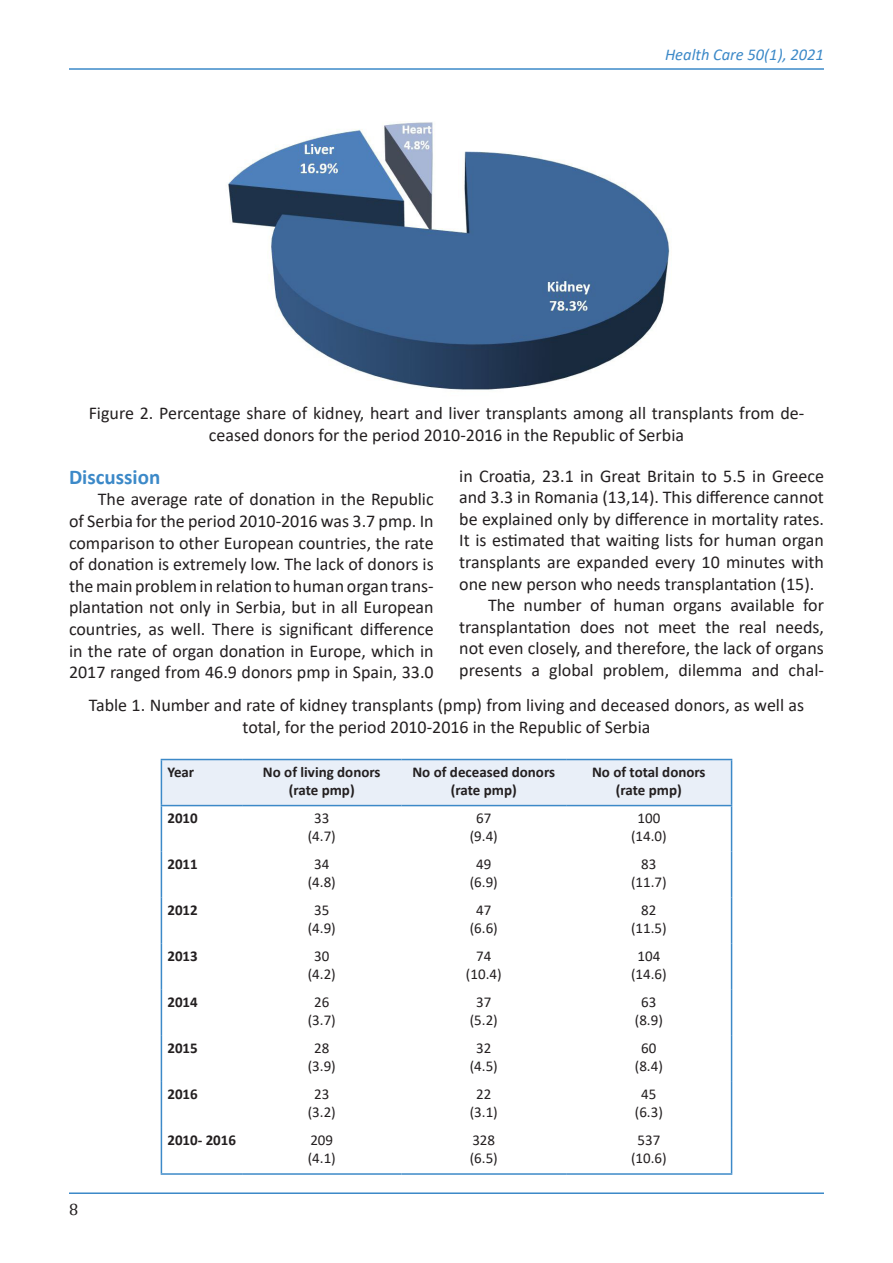
<style>
.page{position:relative;width:893px;height:1263px;background:#fff}
.page>*{position:absolute;margin:0;border:0;box-sizing:border-box;transform-origin:0 0}
.tekst{font:700 21px "Calibri";color:#3c89c8}
.tekst-2{font:18px/21.6px "Calibri";color:#231f20;text-align:justify}
.t1{font:italic 16.5px "Calibri";color:#3c89c8}
.t2{font:16.5px "Cambria";color:#231f20}
.tekst_bez_uvlacenja{font:15px "Calibri";color:#231f20}
.tekst_bez_uvlacenja-2{font:700 15px "Calibri";color:#231f20}
</style>
<div class="page">
<hr style="left:69px;top:1192px;width:755px;height:2px;background:#3c89c8">
<hr style="left:69px;top:68px;width:755px;height:2px;background:#3c89c8">
<img style="left:228px;top:122px;width:442px;height:268px">
<div style="left:162px;top:760px;width:569px;height:45px;background:#e9eff8"></div>
<hr style="left:161px;top:759px;width:81px;height:1px;background:#3c89c8">
<hr style="left:161px;top:760px;width:1px;height:45px;background:#3c89c8">
<hr style="left:242px;top:759px;width:159px;height:1px;background:#3c89c8">
<hr style="left:401px;top:759px;width:165px;height:1px;background:#3c89c8">
<hr style="left:566px;top:759px;width:166px;height:1px;background:#3c89c8">
<hr style="left:731px;top:760px;width:1px;height:45px;background:#3c89c8">
<hr style="left:161px;top:806px;width:1px;height:46px;background:#3c89c8">
<hr style="left:731px;top:806px;width:1px;height:46px;background:#3c89c8">
<hr style="left:161px;top:852px;width:1px;height:46px;background:#3c89c8">
<hr style="left:731px;top:852px;width:1px;height:46px;background:#3c89c8">
<hr style="left:161px;top:898px;width:1px;height:46px;background:#3c89c8">
<hr style="left:731px;top:898px;width:1px;height:46px;background:#3c89c8">
<hr style="left:161px;top:944px;width:1px;height:46px;background:#3c89c8">
<hr style="left:731px;top:944px;width:1px;height:46px;background:#3c89c8">
<hr style="left:161px;top:990px;width:1px;height:46px;background:#3c89c8">
<hr style="left:731px;top:990px;width:1px;height:46px;background:#3c89c8">
<hr style="left:161px;top:1036px;width:1px;height:46px;background:#3c89c8">
<hr style="left:731px;top:1036px;width:1px;height:46px;background:#3c89c8">
<hr style="left:161px;top:1082px;width:1px;height:46px;background:#3c89c8">
<hr style="left:731px;top:1082px;width:1px;height:46px;background:#3c89c8">
<hr style="left:161px;top:1128px;width:1px;height:45px;background:#3c89c8">
<hr style="left:731px;top:1128px;width:1px;height:45px;background:#3c89c8">
<hr style="left:161px;top:1173px;width:81px;height:2px;background:#3c89c8">
<hr style="left:242px;top:1173px;width:159px;height:2px;background:#3c89c8">
<hr style="left:401px;top:1173px;width:165px;height:2px;background:#3c89c8">
<hr style="left:566px;top:1173px;width:166px;height:2px;background:#3c89c8">
<hr style="left:161px;top:805px;width:81px;height:1px;background:#3c89c8">
<hr style="left:242px;top:805px;width:159px;height:1px;background:#3c89c8">
<hr style="left:401px;top:805px;width:165px;height:1px;background:#3c89c8">
<hr style="left:566px;top:805px;width:166px;height:1px;background:#3c89c8">
<p class="t1" style="left:665px;top:43px;width:160px">Health Care 50(1), 2021</p>
<p class="tekst-2" style="left:89px;top:402px;width:717px;text-align:center">Figure 2. Percentage share of kidney, heart and liver transplants among all transplants from de&shy;ceased donors for the period 2010-2016 in the Republic of Serbia</p>
<p class="tekst" style="left:69px;top:462px;width:93px">Discussion</p>
<p class="tekst-2" style="left:69px;top:488px;width:366px;text-indent:29px">The average rate of donation in the Republic of Serbia for the period 2010-2016 was 3.7 pmp. In comparison to other European countries, the rate of donation is extremely low. The lack of donors is the main problem in relation to human organ trans&shy;plantation not only in Serbia, but in all European countries, as well. There is significant difference in the rate of organ donation in Europe, which in 2017 ranged from 46.9 donors pmp in Spain, 33.0</p>
<p class="tekst-2" style="left:459px;top:464px;width:366px">in Croatia, 23.1 in Great Britain to 5.5 in Greece and 3.3 in Romania (13,14). This difference cannot be explained only by difference in mortality rates.<br>It is estimated that waiting lists for human organ transplants are expanded every 10 minutes with one new person who needs transplantation (15).</p>
<p class="tekst-2" style="left:459px;top:594px;width:366px;text-indent:29px">The number of human organs available for transplantation does not meet the real needs, not even closely, and therefore, the lack of organs presents a global problem, dilemma and chal-</p>
<p class="tekst-2" style="left:89px;top:694px;width:717px;text-align:center">Table 1. Number and rate of kidney transplants (pmp) from living and deceased donors, as well as total, for the period 2010-2016 in the Republic of Serbia</p>
<p class="tekst_bez_uvlacenja-2" style="left:167px;top:761px;width:28px">Year</p>
<p class="tekst_bez_uvlacenja-2" style="left:263px;top:761px;width:119px">No of living donors</p>
<p class="tekst_bez_uvlacenja-2" style="left:289px;top:779px;width:67px">(rate pmp)</p>
<p class="tekst_bez_uvlacenja-2" style="left:412px;top:761px;width:144px">No of deceased donors</p>
<p class="tekst_bez_uvlacenja-2" style="left:451px;top:779px;width:67px">(rate pmp)</p>
<p class="tekst_bez_uvlacenja-2" style="left:592px;top:761px;width:115px">No of total donors</p>
<p class="tekst_bez_uvlacenja-2" style="left:616px;top:779px;width:67px">(rate pmp)</p>
<p class="t2" style="left:69px;top:1200px;width:11px">8</p>
<p class="tekst_bez_uvlacenja-2" style="left:167px;top:807px;width:32px">2010</p>
<p class="tekst_bez_uvlacenja" style="left:314px;top:807px;width:17px">33</p>
<p class="tekst_bez_uvlacenja" style="left:308px;top:825px;width:30px">(4.7)</p>
<p class="tekst_bez_uvlacenja-2" style="left:167px;top:853px;width:32px">2011</p>
<p class="tekst_bez_uvlacenja" style="left:314px;top:853px;width:17px">34</p>
<p class="tekst_bez_uvlacenja" style="left:308px;top:871px;width:30px">(4.8)</p>
<p class="tekst_bez_uvlacenja-2" style="left:167px;top:899px;width:32px">2012</p>
<p class="tekst_bez_uvlacenja" style="left:314px;top:899px;width:17px">35</p>
<p class="tekst_bez_uvlacenja" style="left:308px;top:917px;width:30px">(4.9)</p>
<p class="tekst_bez_uvlacenja-2" style="left:167px;top:945px;width:32px">2013</p>
<p class="tekst_bez_uvlacenja" style="left:314px;top:945px;width:17px">30</p>
<p class="tekst_bez_uvlacenja" style="left:308px;top:963px;width:30px">(4.2)</p>
<p class="tekst_bez_uvlacenja-2" style="left:167px;top:991px;width:32px">2014</p>
<p class="tekst_bez_uvlacenja" style="left:314px;top:992px;width:17px">26</p>
<p class="tekst_bez_uvlacenja" style="left:308px;top:1010px;width:30px">(3.7)</p>
<p class="tekst_bez_uvlacenja-2" style="left:167px;top:1037px;width:32px">2015</p>
<p class="tekst_bez_uvlacenja" style="left:314px;top:1038px;width:17px">28</p>
<p class="tekst_bez_uvlacenja" style="left:308px;top:1056px;width:30px">(3.9)</p>
<p class="tekst_bez_uvlacenja-2" style="left:167px;top:1083px;width:32px">2016</p>
<p class="tekst_bez_uvlacenja" style="left:314px;top:1084px;width:17px">23</p>
<p class="tekst_bez_uvlacenja" style="left:308px;top:1102px;width:30px">(3.2)</p>
<p class="tekst_bez_uvlacenja-2" style="left:167px;top:1129px;width:70px">2010- 2016</p>
<p class="tekst_bez_uvlacenja" style="left:310px;top:1130px;width:24px">209</p>
<p class="tekst_bez_uvlacenja" style="left:308px;top:1148px;width:30px">(4.1)</p>
<p class="tekst_bez_uvlacenja" style="left:476px;top:807px;width:17px">67</p>
<p class="tekst_bez_uvlacenja" style="left:470px;top:825px;width:30px">(9.4)</p>
<p class="tekst_bez_uvlacenja" style="left:637px;top:807px;width:24px">100</p>
<p class="tekst_bez_uvlacenja" style="left:631px;top:825px;width:37px">(14.0)</p>
<p class="tekst_bez_uvlacenja" style="left:476px;top:853px;width:17px">49</p>
<p class="tekst_bez_uvlacenja" style="left:470px;top:871px;width:30px">(6.9)</p>
<p class="tekst_bez_uvlacenja" style="left:641px;top:853px;width:17px">83</p>
<p class="tekst_bez_uvlacenja" style="left:631px;top:871px;width:37px">(11.7)</p>
<p class="tekst_bez_uvlacenja" style="left:476px;top:899px;width:17px">47</p>
<p class="tekst_bez_uvlacenja" style="left:470px;top:917px;width:30px">(6.6)</p>
<p class="tekst_bez_uvlacenja" style="left:641px;top:899px;width:17px">82</p>
<p class="tekst_bez_uvlacenja" style="left:631px;top:917px;width:37px">(11.5)</p>
<p class="tekst_bez_uvlacenja" style="left:476px;top:945px;width:17px">74</p>
<p class="tekst_bez_uvlacenja" style="left:466px;top:963px;width:37px">(10.4)</p>
<p class="tekst_bez_uvlacenja" style="left:637px;top:945px;width:24px">104</p>
<p class="tekst_bez_uvlacenja" style="left:631px;top:963px;width:37px">(14.6)</p>
<p class="tekst_bez_uvlacenja" style="left:476px;top:992px;width:17px">37</p>
<p class="tekst_bez_uvlacenja" style="left:470px;top:1010px;width:30px">(5.2)</p>
<p class="tekst_bez_uvlacenja" style="left:641px;top:992px;width:17px">63</p>
<p class="tekst_bez_uvlacenja" style="left:635px;top:1010px;width:30px">(8.9)</p>
<p class="tekst_bez_uvlacenja" style="left:476px;top:1038px;width:17px">32</p>
<p class="tekst_bez_uvlacenja" style="left:470px;top:1056px;width:30px">(4.5)</p>
<p class="tekst_bez_uvlacenja" style="left:641px;top:1038px;width:17px">60</p>
<p class="tekst_bez_uvlacenja" style="left:635px;top:1056px;width:30px">(8.4)</p>
<p class="tekst_bez_uvlacenja" style="left:476px;top:1084px;width:17px">22</p>
<p class="tekst_bez_uvlacenja" style="left:470px;top:1102px;width:30px">(3.1)</p>
<p class="tekst_bez_uvlacenja" style="left:641px;top:1084px;width:17px">45</p>
<p class="tekst_bez_uvlacenja" style="left:635px;top:1102px;width:30px">(6.3)</p>
<p class="tekst_bez_uvlacenja" style="left:472px;top:1130px;width:24px">328</p>
<p class="tekst_bez_uvlacenja" style="left:470px;top:1148px;width:30px">(6.5)</p>
<p class="tekst_bez_uvlacenja" style="left:637px;top:1130px;width:24px">537</p>
<p class="tekst_bez_uvlacenja" style="left:631px;top:1148px;width:37px">(10.6)</p>
</div>
